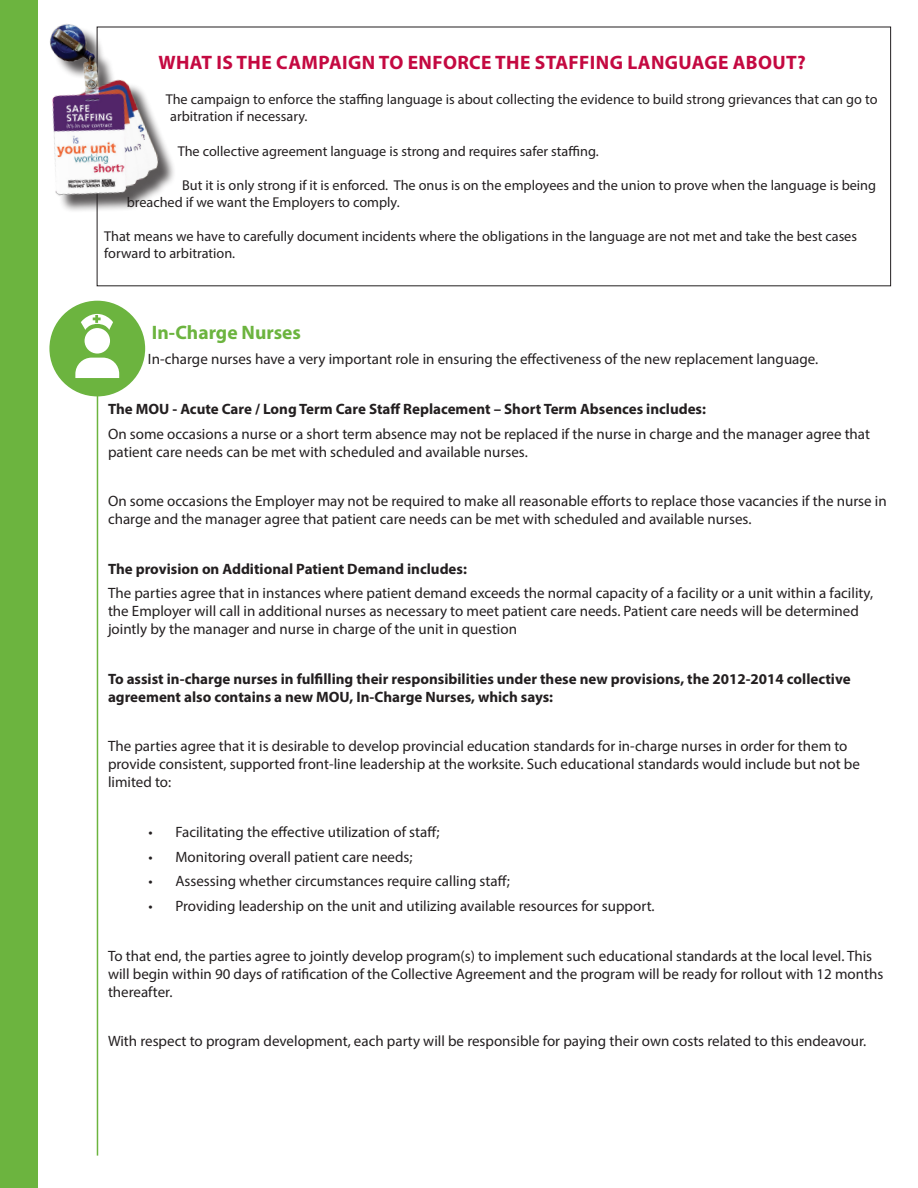
<style>
.page{position:relative;width:918px;height:1188px;background:#fff}
.page>*{position:absolute;margin:0;border:0;box-sizing:border-box;transform-origin:0 0}
.t1{font:700 19.5px "Myriad Pro";letter-spacing:.02em;color:#c40941}
.t2{font:700 19.5px "Myriad Pro";color:#6cb43f}
.t3{font:15px/18px "Myriad Pro";color:#231f20}
.t4{font:700 15px/18px "Myriad Pro";color:#231f20}
.t5{font:14.25px/17.1px "Myriad Pro";color:#231f20}
</style>
<div class="page">
<div style="left:0;top:0;width:38px;height:1188px;background:#6cb43f"></div>
<hr style="left:97px;top:380px;width:1px;height:776px;background:#6cb43f">
<div style="left:49px;top:301px;width:96px;height:95px;background:#6cb43f;border-radius:50%"></div>
<svg style="left:75px;top:314px;width:44px;height:64px"></svg>
<img style="left:50px;top:24px;width:149px;height:199px">
<p class="t1" style="left:158px;top:50px;width:649px">WHAT IS THE CAMPAIGN TO ENFORCE THE STAFFING LANGUAGE ABOUT?</p>
<p class="t5" style="left:170px;top:91px;width:709px;text-indent:-4px">The campaign to enforce the staffing language is about collecting the evidence to build strong grievances that can go to arbitration if necessary.</p>
<p class="t5" style="left:178px;top:142px;width:423px">The collective agreement language is strong and requires safer staffing.</p>
<p class="t5" style="left:127px;top:176px;width:751px;text-indent:56px">But it is only strong if it is enforced. The onus is on the employees and the union to prove when the language is being breached if we want the Employers to comply.</p>
<p class="t5" style="left:104px;top:228px;width:754px">That means we have to carefully document incidents where the obligations in the language are not met and take the best cases forward to arbitration.</p>
<p class="t2" style="left:152px;top:320px;width:151px">In-Charge Nurses</p>
<p class="t3" style="left:148px;top:350px;width:672px">In-charge nurses have a very important role in ensuring the effectiveness of the new replacement language.</p>
<p class="t4" style="left:108px;top:399px;width:600px">The MOU - Acute Care / Long Term Care Staff Replacement – Short Term Absences includes:</p>
<p class="t3" style="left:108px;top:424px;width:764px">On some occasions a nurse or a short term absence may not be replaced if the nurse in charge and the manager agree that patient care needs can be met with scheduled and available nurses.</p>
<p class="t3" style="left:108px;top:492px;width:780px">On some occasions the Employer may not be required to make all reasonable efforts to replace those vacancies if the nurse in charge and the manager agree that patient care needs can be met with scheduled and available nurses.</p>
<p class="t4" style="left:108px;top:559px;width:360px">The provision on Additional Patient Demand includes:</p>
<p class="t3" style="left:108px;top:584px;width:767px">The parties agree that in instances where patient demand exceeds the normal capacity of a facility or a unit within a facility, the Employer will call in additional nurses as necessary to meet patient care needs. Patient care needs will be determined jointly by the manager and nurse in charge of the unit in question</p>
<p class="t4" style="left:108px;top:669px;width:744px">To assist in-charge nurses in fulfilling their responsibilities under these new provisions, the 2012-2014 collective agreement also contains a new MOU, In-Charge Nurses, which says:</p>
<p class="t3" style="left:108px;top:737px;width:754px">The parties agree that it is desirable to develop provincial education standards for in-charge nurses in order for them to provide consistent, supported front-line leadership at the worksite. Such educational standards would include but not be limited to:</p>
<p class="t3" style="left:148px;top:823px;width:293px">• Facilitating the effective utilization of staff;</p>
<p class="t3" style="left:148px;top:847px;width:266px">• Monitoring overall patient care needs;</p>
<p class="t3" style="left:148px;top:872px;width:363px">• Assessing whether circumstances require calling staff;</p>
<p class="t3" style="left:148px;top:897px;width:508px">• Providing leadership on the unit and utilizing available resources for support.</p>
<p class="t3" style="left:108px;top:946px;width:777px">To that end, the parties agree to jointly develop program(s) to implement such educational standards at the local level. This will begin within 90 days of ratification of the Collective Agreement and the program will be ready for rollout with 12 months thereafter.</p>
<p class="t3" style="left:108px;top:1032px;width:760px">With respect to program development, each party will be responsible for paying their own costs related to this endeavour.</p>
</div>
